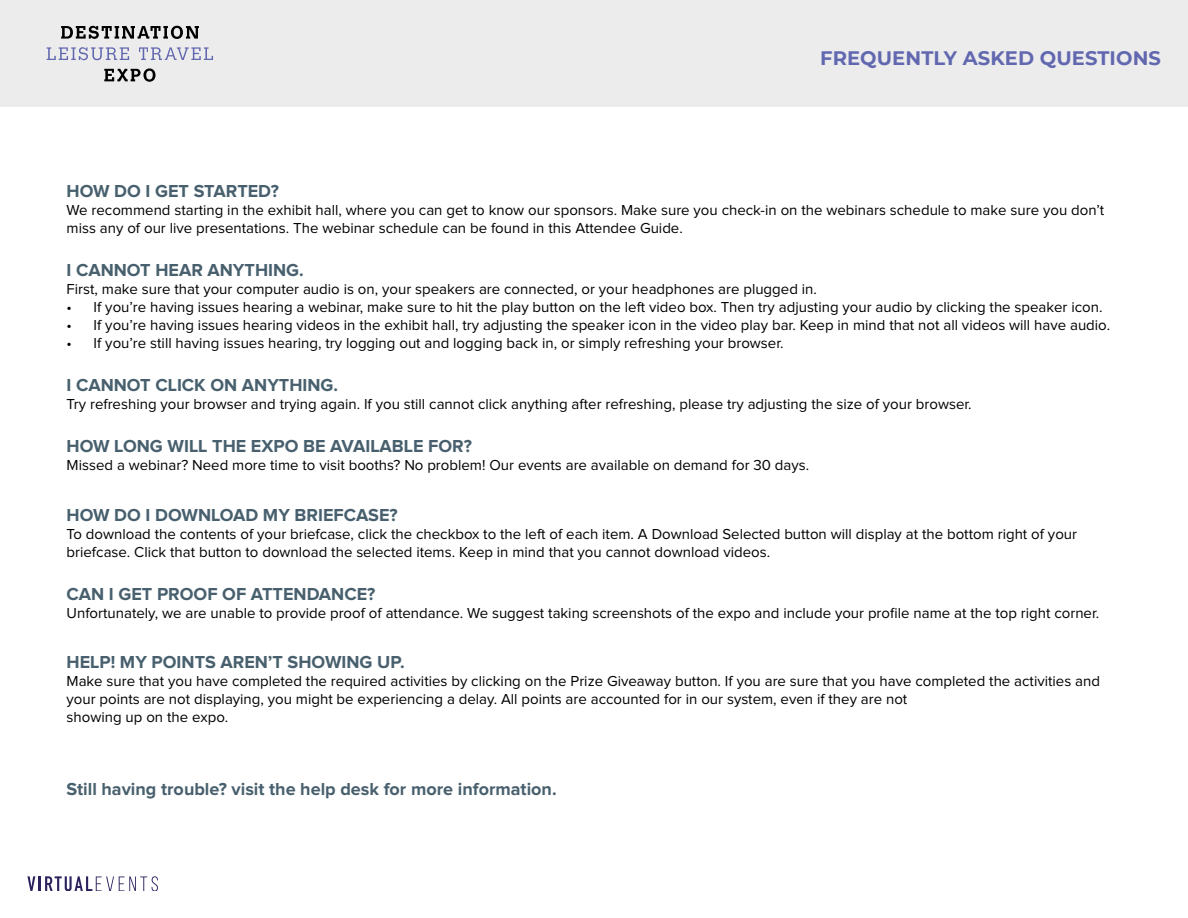
<style>
.page{position:relative;width:1188px;height:918px;background:#fff}
.page>*{position:absolute;margin:0;border:0;box-sizing:border-box;transform-origin:0 0}
.t1{font:700 19.5px "Montserrat";letter-spacing:.005em;color:#6168af}
.t2{font:700 18px "Proxima Nova";color:#48606e}
.t3{font:15px/18px "Proxima Nova";color:#000}
</style>
<div class="page">
<svg style="left:27px;top:876px;width:131px;height:15px"></svg>
<div style="left:0;top:0;width:1188px;height:106px;background:#ececed"></div>
<svg style="left:61px;top:26px;width:138px;height:13px"></svg>
<svg style="left:47px;top:47px;width:82px;height:13px"></svg>
<svg style="left:139px;top:47px;width:74px;height:13px"></svg>
<svg style="left:104px;top:68px;width:52px;height:14px"></svg>
<h1 class="t1" style="left:820px;top:44px;width:342px">FREQUENTLY ASKED QUESTIONS</h1>
<p class="t2" style="left:67px;top:182px;width:214px">HOW DO I GET STARTED?</p>
<p class="t3" style="left:67px;top:201px;width:1039px">We recommend starting in the exhibit hall, where you can get to know our sponsors. Make sure you check-in on the webinars schedule to make sure you don’t miss any of our live presentations. The webinar schedule can be found in this Attendee Guide.</p>
<p class="t2" style="left:67px;top:262px;width:239px">I CANNOT HEAR ANYTHING.</p>
<p class="t3" style="left:67px;top:280px;width:752px">First, make sure that your computer audio is on, your speakers are connected, or your headphones are plugged in.</p>
<p class="t3" style="left:67px;top:298px;width:1038px">• If you’re having issues hearing a webinar, make sure to hit the play button on the left video box. Then try adjusting your audio by clicking the speaker icon.</p>
<p class="t3" style="left:67px;top:316px;width:1045px">• If you’re having issues hearing videos in the exhibit hall, try adjusting the speaker icon in the video play bar. Keep in mind that not all videos will have audio.</p>
<p class="t3" style="left:67px;top:334px;width:718px">• If you’re still having issues hearing, try logging out and logging back in, or simply refreshing your browser.</p>
<p class="t2" style="left:67px;top:377px;width:273px">I CANNOT CLICK ON ANYTHING.</p>
<p class="t3" style="left:67px;top:396px;width:907px">Try refreshing your browser and trying again. If you still cannot click anything after refreshing, please try adjusting the size of your browser.</p>
<p class="t2" style="left:67px;top:438px;width:407px">HOW LONG WILL THE EXPO BE AVAILABLE FOR?</p>
<p class="t3" style="left:67px;top:457px;width:744px">Missed a webinar? Need more time to visit booths? No problem! Our events are available on demand for 30 days.</p>
<p class="t2" style="left:67px;top:506px;width:333px">HOW DO I DOWNLOAD MY BRIEFCASE?</p>
<p class="t3" style="left:67px;top:525px;width:1012px">To download the contents of your briefcase, click the checkbox to the left of each item. A Download Selected button will display at the bottom right of your briefcase. Click that button to download the selected items. Keep in mind that you cannot download videos.</p>
<p class="t2" style="left:67px;top:586px;width:310px">CAN I GET PROOF OF ATTENDANCE?</p>
<p class="t3" style="left:67px;top:604px;width:1034px">Unfortunately, we are unable to provide proof of attendance. We suggest taking screenshots of the expo and include your profile name at the top right corner.</p>
<p class="t2" style="left:67px;top:654px;width:340px">HELP! MY POINTS AREN’T SHOWING UP.</p>
<p class="t3" style="left:67px;top:673px;width:1035px">Make sure that you have completed the required activities by clicking on the Prize Giveaway button. If you are sure that you have completed the activities and your points are not displaying, you might be experiencing a delay. All points are accounted for in our system, even if they are not<br>showing up on the expo.</p>
<p class="t2" style="left:67px;top:781px;width:492px">Still having trouble? visit the help desk for more information.</p>
</div>
